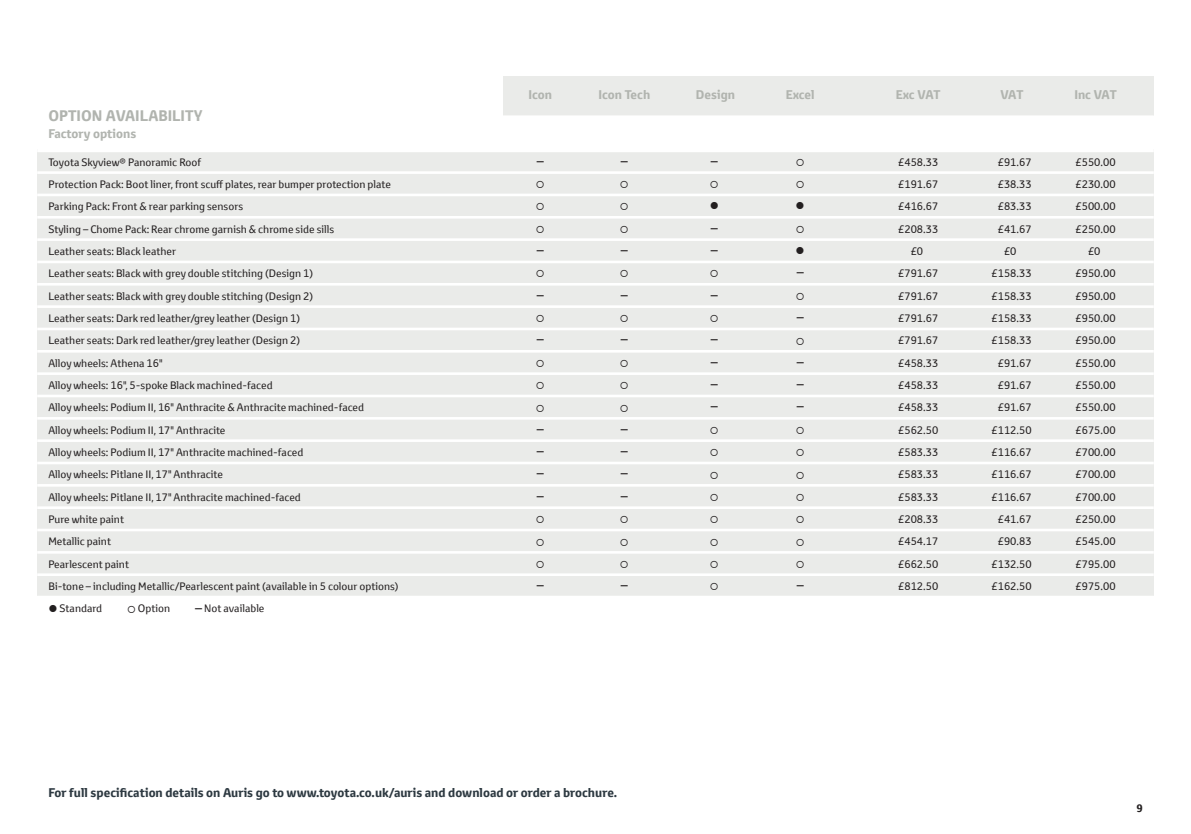
<style>
.page{position:relative;width:1191px;height:834px;background:#fff}
.page>*{position:absolute;margin:0;border:0;box-sizing:border-box;transform-origin:0 0}
.t1{font:700 14.88px "Toyota Text";color:#b1b4af}
.t2{font:14px "Toyota Text";color:#231f20}
.t3{font:700 12.25px "Toyota Text";color:#2d3941}
.t4{font:700 12.25px "Toyota Text";color:#b1b4af}
.t5{font:12.25px "Wingdings";color:#231f20}
.t6{font:10.5px "Toyota Text";color:#231f20}
.t7{font:700 10.5px "Toyota Text";color:#231f20}
.s1{font-size:14px}
</style>
<div class="page">
<div style="left:504px;top:76px;width:649px;height:39px;background:#eaebe9"></div>
<div style="left:37px;top:149px;width:1116px;height:446px;background:#eaebe9"></div>
<hr style="left:37px;top:149px;width:1116px;height:3px;background:#fff">
<hr style="left:37px;top:171px;width:1116px;height:3px;background:#fff">
<hr style="left:37px;top:193px;width:1116px;height:3px;background:#fff">
<hr style="left:37px;top:216px;width:1116px;height:2px;background:#fff">
<hr style="left:37px;top:238px;width:1116px;height:3px;background:#fff">
<hr style="left:37px;top:260px;width:1116px;height:3px;background:#fff">
<hr style="left:37px;top:283px;width:1116px;height:2px;background:#fff">
<hr style="left:37px;top:305px;width:1116px;height:3px;background:#fff">
<hr style="left:37px;top:327px;width:1116px;height:3px;background:#fff">
<hr style="left:37px;top:350px;width:1116px;height:2px;background:#fff">
<hr style="left:37px;top:372px;width:1116px;height:3px;background:#fff">
<hr style="left:37px;top:394px;width:1116px;height:3px;background:#fff">
<hr style="left:37px;top:417px;width:1116px;height:2px;background:#fff">
<hr style="left:37px;top:439px;width:1116px;height:3px;background:#fff">
<hr style="left:37px;top:461px;width:1116px;height:3px;background:#fff">
<hr style="left:37px;top:484px;width:1116px;height:2px;background:#fff">
<hr style="left:37px;top:506px;width:1116px;height:3px;background:#fff">
<hr style="left:37px;top:528px;width:1116px;height:3px;background:#fff">
<hr style="left:37px;top:551px;width:1116px;height:2px;background:#fff">
<hr style="left:37px;top:573px;width:1116px;height:3px;background:#fff">
<p class="t4" style="left:528px;top:86px;width:25px">Icon</p>
<p class="t4" style="left:598px;top:86px;width:53px">Icon Tech</p>
<p class="t4" style="left:696px;top:86px;width:41px">Design</p>
<p class="t4" style="left:786px;top:86px;width:30px">Excel</p>
<p class="t4" style="left:896px;top:86px;width:46px">Exc VAT</p>
<p class="t4" style="left:1000px;top:86px;width:24px">VAT</p>
<p class="t4" style="left:1074px;top:86px;width:44px">Inc VAT</p>
<h1 class="t1" style="left:48px;top:106px;width:156px">OPTION AVAILABILITY</h1>
<p class="t4" style="left:48px;top:125px;width:89px">Factory options</p>
<p class="t6" style="left:48px;top:155px;width:154px">Toyota Skyview® Panoramic Roof</p>
<h2 class="t2" style="left:537px;top:151px;width:8px">–</h2>
<h2 class="t2" style="left:621px;top:151px;width:8px">–</h2>
<h2 class="t2" style="left:711px;top:151px;width:8px">–</h2>
<p class="t6" style="left:898px;top:155px;width:42px">£458.33</p>
<p class="t6" style="left:997px;top:155px;width:35px">£91.67</p>
<p class="t6" style="left:1075px;top:155px;width:42px">£550.00</p>
<p class="t6" style="left:48px;top:177px;width:344px">Protection Pack: Boot liner, front scuff plates, rear bumper protection plate</p>
<p class="t6" style="left:898px;top:177px;width:42px">£191.67</p>
<p class="t6" style="left:997px;top:177px;width:35px">£38.33</p>
<p class="t6" style="left:1075px;top:177px;width:42px">£230.00</p>
<p class="t6" style="left:48px;top:199px;width:196px">Parking Pack: Front &amp; rear parking sensors</p>
<p class="t5" style="left:710px;top:199px;width:11px">●</p>
<p class="t5" style="left:795px;top:199px;width:11px">●</p>
<p class="t6" style="left:898px;top:199px;width:42px">£416.67</p>
<p class="t6" style="left:997px;top:199px;width:35px">£83.33</p>
<p class="t6" style="left:1075px;top:199px;width:42px">£500.00</p>
<p class="t6" style="left:48px;top:222px;width:287px">Styling – Chome Pack: Rear chrome garnish &amp; chrome side sills</p>
<h2 class="t2" style="left:711px;top:218px;width:8px">–</h2>
<p class="t6" style="left:898px;top:222px;width:42px">£208.33</p>
<p class="t6" style="left:997px;top:222px;width:35px">£41.67</p>
<p class="t6" style="left:1075px;top:222px;width:42px">£250.00</p>
<p class="t6" style="left:48px;top:244px;width:129px">Leather seats: Black leather</p>
<h2 class="t2" style="left:537px;top:241px;width:8px">–</h2>
<h2 class="t2" style="left:621px;top:241px;width:8px">–</h2>
<h2 class="t2" style="left:711px;top:241px;width:8px">–</h2>
<p class="t5" style="left:795px;top:244px;width:11px">●</p>
<p class="t6" style="left:910px;top:244px;width:14px">£0</p>
<p class="t6" style="left:1004px;top:244px;width:14px">£0</p>
<p class="t6" style="left:1088px;top:244px;width:14px">£0</p>
<p class="t6" style="left:48px;top:266px;width:266px">Leather seats: Black with grey double stitching (Design 1)</p>
<h2 class="t2" style="left:796px;top:263px;width:8px">–</h2>
<p class="t6" style="left:898px;top:266px;width:42px">£791.67</p>
<p class="t6" style="left:991px;top:266px;width:42px">£158.33</p>
<p class="t6" style="left:1075px;top:266px;width:42px">£950.00</p>
<p class="t6" style="left:48px;top:289px;width:266px">Leather seats: Black with grey double stitching (Design 2)</p>
<h2 class="t2" style="left:537px;top:285px;width:8px">–</h2>
<h2 class="t2" style="left:621px;top:285px;width:8px">–</h2>
<h2 class="t2" style="left:711px;top:285px;width:8px">–</h2>
<p class="t6" style="left:898px;top:289px;width:42px">£791.67</p>
<p class="t6" style="left:991px;top:289px;width:42px">£158.33</p>
<p class="t6" style="left:1075px;top:289px;width:42px">£950.00</p>
<p class="t6" style="left:48px;top:311px;width:253px">Leather seats: Dark red leather/grey leather (Design 1)</p>
<h2 class="t2" style="left:796px;top:307px;width:8px">–</h2>
<p class="t6" style="left:898px;top:311px;width:42px">£791.67</p>
<p class="t6" style="left:991px;top:311px;width:42px">£158.33</p>
<p class="t6" style="left:1075px;top:311px;width:42px">£950.00</p>
<p class="t6" style="left:48px;top:333px;width:253px">Leather seats: Dark red leather/grey leather (Design 2)</p>
<h2 class="t2" style="left:537px;top:330px;width:8px">–</h2>
<h2 class="t2" style="left:621px;top:330px;width:8px">–</h2>
<h2 class="t2" style="left:711px;top:330px;width:8px">–</h2>
<p class="t6" style="left:898px;top:333px;width:42px">£791.67</p>
<p class="t6" style="left:991px;top:333px;width:42px">£158.33</p>
<p class="t6" style="left:1075px;top:333px;width:42px">£950.00</p>
<p class="t6" style="left:48px;top:356px;width:116px">Alloy wheels: Athena 16"</p>
<h2 class="t2" style="left:711px;top:352px;width:8px">–</h2>
<h2 class="t2" style="left:796px;top:352px;width:8px">–</h2>
<p class="t6" style="left:898px;top:356px;width:42px">£458.33</p>
<p class="t6" style="left:997px;top:356px;width:35px">£91.67</p>
<p class="t6" style="left:1075px;top:356px;width:42px">£550.00</p>
<p class="t6" style="left:48px;top:378px;width:226px">Alloy wheels: 16", 5-spoke Black machined-faced</p>
<h2 class="t2" style="left:711px;top:374px;width:8px">–</h2>
<h2 class="t2" style="left:796px;top:374px;width:8px">–</h2>
<p class="t6" style="left:898px;top:378px;width:42px">£458.33</p>
<p class="t6" style="left:997px;top:378px;width:35px">£91.67</p>
<p class="t6" style="left:1075px;top:378px;width:42px">£550.00</p>
<p class="t6" style="left:48px;top:400px;width:317px">Alloy wheels: Podium II, 16" Anthracite &amp; Anthracite machined-faced</p>
<h2 class="t2" style="left:711px;top:397px;width:8px">–</h2>
<h2 class="t2" style="left:796px;top:397px;width:8px">–</h2>
<p class="t6" style="left:898px;top:400px;width:42px">£458.33</p>
<p class="t6" style="left:997px;top:400px;width:35px">£91.67</p>
<p class="t6" style="left:1075px;top:400px;width:42px">£550.00</p>
<p class="t6" style="left:48px;top:423px;width:179px">Alloy wheels: Podium II, 17" Anthracite</p>
<h2 class="t2" style="left:537px;top:419px;width:8px">–</h2>
<h2 class="t2" style="left:621px;top:419px;width:8px">–</h2>
<p class="t6" style="left:898px;top:423px;width:42px">£562.50</p>
<p class="t6" style="left:991px;top:423px;width:42px">£112.50</p>
<p class="t6" style="left:1075px;top:423px;width:42px">£675.00</p>
<p class="t6" style="left:48px;top:445px;width:256px">Alloy wheels: Podium II, 17" Anthracite machined-faced</p>
<h2 class="t2" style="left:537px;top:441px;width:8px">–</h2>
<h2 class="t2" style="left:621px;top:441px;width:8px">–</h2>
<p class="t6" style="left:898px;top:445px;width:42px">£583.33</p>
<p class="t6" style="left:991px;top:445px;width:42px">£116.67</p>
<p class="t6" style="left:1075px;top:445px;width:42px">£700.00</p>
<p class="t6" style="left:48px;top:467px;width:176px">Alloy wheels: Pitlane II, 17" Anthracite</p>
<h2 class="t2" style="left:537px;top:464px;width:8px">–</h2>
<h2 class="t2" style="left:621px;top:464px;width:8px">–</h2>
<p class="t6" style="left:898px;top:467px;width:42px">£583.33</p>
<p class="t6" style="left:991px;top:467px;width:42px">£116.67</p>
<p class="t6" style="left:1075px;top:467px;width:42px">£700.00</p>
<p class="t6" style="left:48px;top:490px;width:254px">Alloy wheels: Pitlane II, 17" Anthracite machined-faced</p>
<h2 class="t2" style="left:537px;top:486px;width:8px">–</h2>
<h2 class="t2" style="left:621px;top:486px;width:8px">–</h2>
<p class="t6" style="left:898px;top:490px;width:42px">£583.33</p>
<p class="t6" style="left:991px;top:490px;width:42px">£116.67</p>
<p class="t6" style="left:1075px;top:490px;width:42px">£700.00</p>
<p class="t6" style="left:48px;top:512px;width:77px">Pure white paint</p>
<p class="t6" style="left:898px;top:512px;width:42px">£208.33</p>
<p class="t6" style="left:997px;top:512px;width:35px">£41.67</p>
<p class="t6" style="left:1075px;top:512px;width:42px">£250.00</p>
<p class="t6" style="left:48px;top:534px;width:64px">Metallic paint</p>
<p class="t6" style="left:898px;top:534px;width:42px">£454.17</p>
<p class="t6" style="left:997px;top:534px;width:35px">£90.83</p>
<p class="t6" style="left:1075px;top:534px;width:42px">£545.00</p>
<p class="t6" style="left:48px;top:557px;width:82px">Pearlescent paint</p>
<p class="t6" style="left:898px;top:557px;width:42px">£662.50</p>
<p class="t6" style="left:991px;top:557px;width:42px">£132.50</p>
<p class="t6" style="left:1075px;top:557px;width:42px">£795.00</p>
<p class="t6" style="left:48px;top:579px;width:352px">Bi-tone – including Metallic/Pearlescent paint (available in 5 colour options)</p>
<h2 class="t2" style="left:537px;top:575px;width:8px">–</h2>
<h2 class="t2" style="left:621px;top:575px;width:8px">–</h2>
<h2 class="t2" style="left:796px;top:575px;width:8px">–</h2>
<p class="t6" style="left:898px;top:579px;width:42px">£812.50</p>
<p class="t6" style="left:991px;top:579px;width:42px">£162.50</p>
<p class="t6" style="left:1075px;top:579px;width:42px">£975.00</p>
<p class="t6" style="left:48px;top:601px;width:55px">● Standard</p>
<p class="t6" style="left:127px;top:601px;width:45px">○ Option</p>
<p class="t6" style="left:195px;top:601px;width:71px"><span class="s1">–</span> Not available</p>
<p class="t3" style="left:48px;top:784px;width:570px">For full specification details on Auris go to www.toyota.co.uk/auris and download or order a brochure.</p>
<p class="t7" style="left:1136px;top:801px;width:8px">9</p>
</div>
